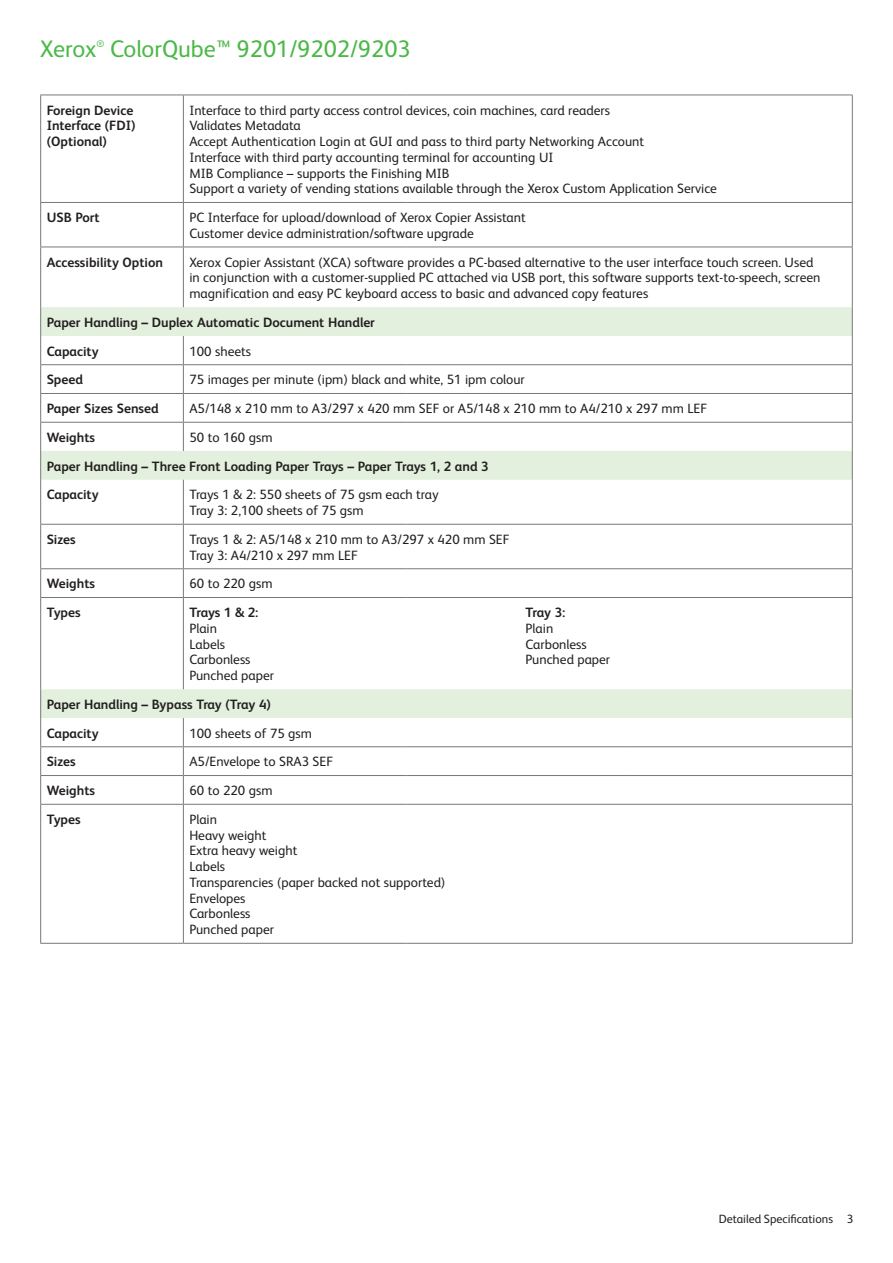
<style>
.page{position:relative;width:893px;height:1263px;background:#fff}
.page>*{position:absolute;margin:0;border:0;box-sizing:border-box;transform-origin:0 0}
.t1{font:24px "Xerox Sans";color:#4cb848}
.t2{font:13.5px/15.8px "Xerox Sans";color:#231f20}
.t3{font:700 13.5px/28.8px "Xerox Sans";color:#231f20}
.t4{font:12px "Xerox Sans";color:#231f20}
.t5{font:9.6px "Xerox Sans";color:#4cb848}
</style>
<div class="page">
<svg style="left:41px;top:307px;width:810px;height:411px"></svg>
<hr style="left:851px;top:95px;width:1px;height:107px;background:#76787b">
<hr style="left:851px;top:203px;width:1px;height:44px;background:#76787b">
<hr style="left:851px;top:247px;width:1px;height:60px;background:#76787b">
<hr style="left:851px;top:480px;width:1px;height:44px;background:#76787b">
<hr style="left:851px;top:525px;width:1px;height:43px;background:#76787b">
<svg style="left:851px;top:569px;width:1px;height:28px"></svg>
<hr style="left:851px;top:598px;width:1px;height:91px;background:#76787b">
<hr style="left:851px;top:805px;width:1px;height:138px;background:#76787b">
<hr style="left:183px;top:95px;width:1px;height:107px;background:#76787b">
<hr style="left:183px;top:203px;width:1px;height:44px;background:#76787b">
<hr style="left:183px;top:247px;width:1px;height:60px;background:#76787b">
<svg style="left:183px;top:336px;width:1px;height:115px"></svg>
<svg style="left:851px;top:307px;width:1px;height:173px"></svg>
<hr style="left:183px;top:480px;width:1px;height:44px;background:#76787b">
<hr style="left:183px;top:525px;width:1px;height:43px;background:#76787b">
<svg style="left:183px;top:569px;width:1px;height:28px"></svg>
<hr style="left:183px;top:598px;width:1px;height:91px;background:#76787b">
<svg style="left:851px;top:689px;width:1px;height:115px"></svg>
<svg style="left:183px;top:718px;width:1px;height:86px"></svg>
<hr style="left:183px;top:805px;width:1px;height:138px;background:#76787b">
<hr style="left:40px;top:202px;width:143px;height:1px;background:#76787b">
<hr style="left:40px;top:247px;width:143px;height:1px;background:#76787b">
<hr style="left:40px;top:364px;width:143px;height:1px;background:#76787b">
<hr style="left:40px;top:393px;width:143px;height:1px;background:#76787b">
<hr style="left:40px;top:422px;width:143px;height:1px;background:#76787b">
<hr style="left:40px;top:524px;width:143px;height:1px;background:#76787b">
<hr style="left:40px;top:568px;width:143px;height:1px;background:#76787b">
<hr style="left:40px;top:597px;width:143px;height:1px;background:#76787b">
<hr style="left:40px;top:746px;width:143px;height:1px;background:#76787b">
<hr style="left:40px;top:775px;width:143px;height:1px;background:#76787b">
<hr style="left:40px;top:804px;width:143px;height:1px;background:#76787b">
<hr style="left:183px;top:202px;width:223px;height:1px;background:#76787b">
<hr style="left:406px;top:202px;width:224px;height:1px;background:#76787b">
<hr style="left:630px;top:202px;width:222px;height:1px;background:#76787b">
<hr style="left:183px;top:247px;width:223px;height:1px;background:#76787b">
<hr style="left:406px;top:247px;width:224px;height:1px;background:#76787b">
<hr style="left:630px;top:247px;width:222px;height:1px;background:#76787b">
<hr style="left:183px;top:364px;width:223px;height:1px;background:#76787b">
<hr style="left:406px;top:364px;width:224px;height:1px;background:#76787b">
<hr style="left:630px;top:364px;width:222px;height:1px;background:#76787b">
<hr style="left:183px;top:393px;width:223px;height:1px;background:#76787b">
<hr style="left:406px;top:393px;width:224px;height:1px;background:#76787b">
<hr style="left:630px;top:393px;width:222px;height:1px;background:#76787b">
<hr style="left:183px;top:422px;width:223px;height:1px;background:#76787b">
<hr style="left:406px;top:422px;width:224px;height:1px;background:#76787b">
<hr style="left:630px;top:422px;width:222px;height:1px;background:#76787b">
<hr style="left:183px;top:524px;width:223px;height:1px;background:#76787b">
<hr style="left:406px;top:524px;width:224px;height:1px;background:#76787b">
<hr style="left:630px;top:524px;width:222px;height:1px;background:#76787b">
<hr style="left:183px;top:568px;width:223px;height:1px;background:#76787b">
<hr style="left:406px;top:568px;width:224px;height:1px;background:#76787b">
<hr style="left:630px;top:568px;width:222px;height:1px;background:#76787b">
<hr style="left:183px;top:597px;width:223px;height:1px;background:#76787b">
<hr style="left:406px;top:597px;width:224px;height:1px;background:#76787b">
<hr style="left:630px;top:597px;width:222px;height:1px;background:#76787b">
<hr style="left:183px;top:746px;width:223px;height:1px;background:#76787b">
<hr style="left:406px;top:746px;width:224px;height:1px;background:#76787b">
<hr style="left:630px;top:746px;width:222px;height:1px;background:#76787b">
<hr style="left:183px;top:775px;width:223px;height:1px;background:#76787b">
<hr style="left:406px;top:775px;width:224px;height:1px;background:#76787b">
<hr style="left:630px;top:775px;width:222px;height:1px;background:#76787b">
<hr style="left:183px;top:804px;width:223px;height:1px;background:#76787b">
<hr style="left:406px;top:804px;width:224px;height:1px;background:#76787b">
<hr style="left:630px;top:804px;width:222px;height:1px;background:#76787b">
<hr style="left:40px;top:95px;width:143px;height:1px;background:#76787b">
<hr style="left:40px;top:95px;width:1px;height:107px;background:#76787b">
<hr style="left:183px;top:95px;width:223px;height:1px;background:#76787b">
<hr style="left:406px;top:95px;width:224px;height:1px;background:#76787b">
<hr style="left:630px;top:95px;width:222px;height:1px;background:#76787b">
<hr style="left:40px;top:203px;width:1px;height:44px;background:#76787b">
<hr style="left:40px;top:247px;width:1px;height:60px;background:#76787b">
<svg style="left:40px;top:307px;width:1px;height:173px"></svg>
<hr style="left:40px;top:480px;width:1px;height:44px;background:#76787b">
<hr style="left:40px;top:525px;width:1px;height:43px;background:#76787b">
<svg style="left:40px;top:569px;width:1px;height:28px"></svg>
<hr style="left:40px;top:598px;width:1px;height:91px;background:#76787b">
<svg style="left:40px;top:689px;width:1px;height:115px"></svg>
<hr style="left:40px;top:805px;width:1px;height:138px;background:#76787b">
<hr style="left:40px;top:943px;width:143px;height:1px;background:#76787b">
<hr style="left:183px;top:943px;width:223px;height:1px;background:#76787b">
<hr style="left:406px;top:943px;width:224px;height:1px;background:#76787b">
<hr style="left:630px;top:943px;width:222px;height:1px;background:#76787b">
<h1 class="t1" style="left:40px;top:41px;width:58px">Xerox</h1>
<p class="t5" style="left:96px;top:40px;width:9px">®</p>
<h1 class="t1" style="left:110px;top:41px;width:302px">ColorQube™ 9201/9202/9203</h1>
<p class="t3" style="left:47px;top:103px;width:90px;line-height:15.8px">Foreign Device<br>Interface (FDI) (Optional)</p>
<p class="t2" style="left:189px;top:103px;width:529px">Interface to third party access control devices, coin machines, card readers<br>Validates Metadata<br>Accept Authentication Login at GUI and pass to third party Networking Account<br>Interface with third party accounting terminal for accounting UI<br>MIB Compliance – supports the Finishing MIB<br>Support a variety of vending stations available through the Xerox Custom Application Service</p>
<p class="t3" style="left:47px;top:204px;width:54px">USB Port</p>
<p class="t2" style="left:189px;top:211px;width:338px">PC Interface for upload/download of Xerox Copier Assistant<br>Customer device administration/software upgrade</p>
<p class="t3" style="left:47px;top:249px;width:118px">Accessibility Option</p>
<p class="t2" style="left:189px;top:255px;width:632px">Xerox Copier Assistant (XCA) software provides a PC-based alternative to the user interface touch screen. Used in conjunction with a customer-supplied PC attached via USB port, this software supports text-to-speech, screen magnification and easy PC keyboard access to basic and advanced copy features</p>
<p class="t3" style="left:47px;top:309px;width:330px">Paper Handling – Duplex Automatic Document Handler<br>Capacity</p>
<p class="t2" style="left:189px;top:344px;width:63px">100 sheets</p>
<p class="t3" style="left:47px;top:367px;width:38px">Speed</p>
<p class="t2" style="left:189px;top:373px;width:337px">75 images per minute (ipm) black and white, 51 ipm colour</p>
<p class="t3" style="left:47px;top:395px;width:113px">Paper Sizes Sensed</p>
<p class="t2" style="left:189px;top:402px;width:519px">A5/148 x 210 mm to A3/297 x 420 mm SEF or A5/148 x 210 mm to A4/210 x 297 mm LEF</p>
<p class="t3" style="left:47px;top:424px;width:50px">Weights</p>
<p class="t2" style="left:189px;top:431px;width:85px">50 to 160 gsm</p>
<p class="t3" style="left:47px;top:453px;width:443px">Paper Handling – Three Front Loading Paper Trays – Paper Trays 1, 2 and 3<br>Capacity</p>
<p class="t2" style="left:189px;top:488px;width:251px">Trays 1 &amp; 2: 550 sheets of 75 gsm each tray<br>Tray 3: 2,100 sheets of 75 gsm</p>
<p class="t3" style="left:47px;top:526px;width:31px">Sizes</p>
<p class="t2" style="left:189px;top:533px;width:322px">Trays 1 &amp; 2: A5/148 x 210 mm to A3/297 x 420 mm SEF<br>Tray 3: A4/210 x 297 mm LEF</p>
<p class="t3" style="left:47px;top:571px;width:50px">Weights</p>
<p class="t2" style="left:189px;top:577px;width:85px">60 to 220 gsm</p>
<p class="t3" style="left:47px;top:599px;width:35px">Types</p>
<p class="t3" style="left:189px;top:599px;width:71px">Trays 1 &amp; 2:</p>
<p class="t3" style="left:525px;top:599px;width:41px">Tray 3:</p>
<p class="t2" style="left:189px;top:622px;width:29px">Plain</p>
<p class="t2" style="left:525px;top:622px;width:29px">Plain</p>
<p class="t2" style="left:189px;top:638px;width:37px">Labels</p>
<p class="t2" style="left:525px;top:638px;width:63px">Carbonless</p>
<p class="t2" style="left:189px;top:653px;width:63px">Carbonless</p>
<p class="t2" style="left:525px;top:653px;width:86px">Punched paper</p>
<p class="t2" style="left:189px;top:669px;width:86px">Punched paper</p>
<p class="t3" style="left:47px;top:691px;width:226px">Paper Handling – Bypass Tray (Tray 4)<br>Capacity</p>
<p class="t2" style="left:189px;top:727px;width:124px">100 sheets of 75 gsm</p>
<p class="t3" style="left:47px;top:749px;width:31px">Sizes</p>
<p class="t2" style="left:189px;top:755px;width:145px">A5/Envelope to SRA3 SEF</p>
<p class="t3" style="left:47px;top:777px;width:50px">Weights</p>
<p class="t2" style="left:189px;top:784px;width:85px">60 to 220 gsm</p>
<p class="t3" style="left:47px;top:806px;width:35px">Types</p>
<p class="t2" style="left:189px;top:813px;width:257px">Plain<br>Heavy weight<br>Extra heavy weight<br>Labels<br>Transparencies (paper backed not supported)<br>Envelopes<br>Carbonless<br>Punched paper</p>
<p class="t4" style="left:718px;top:1214px;width:136px">Detailed Specifications 3</p>
</div>
